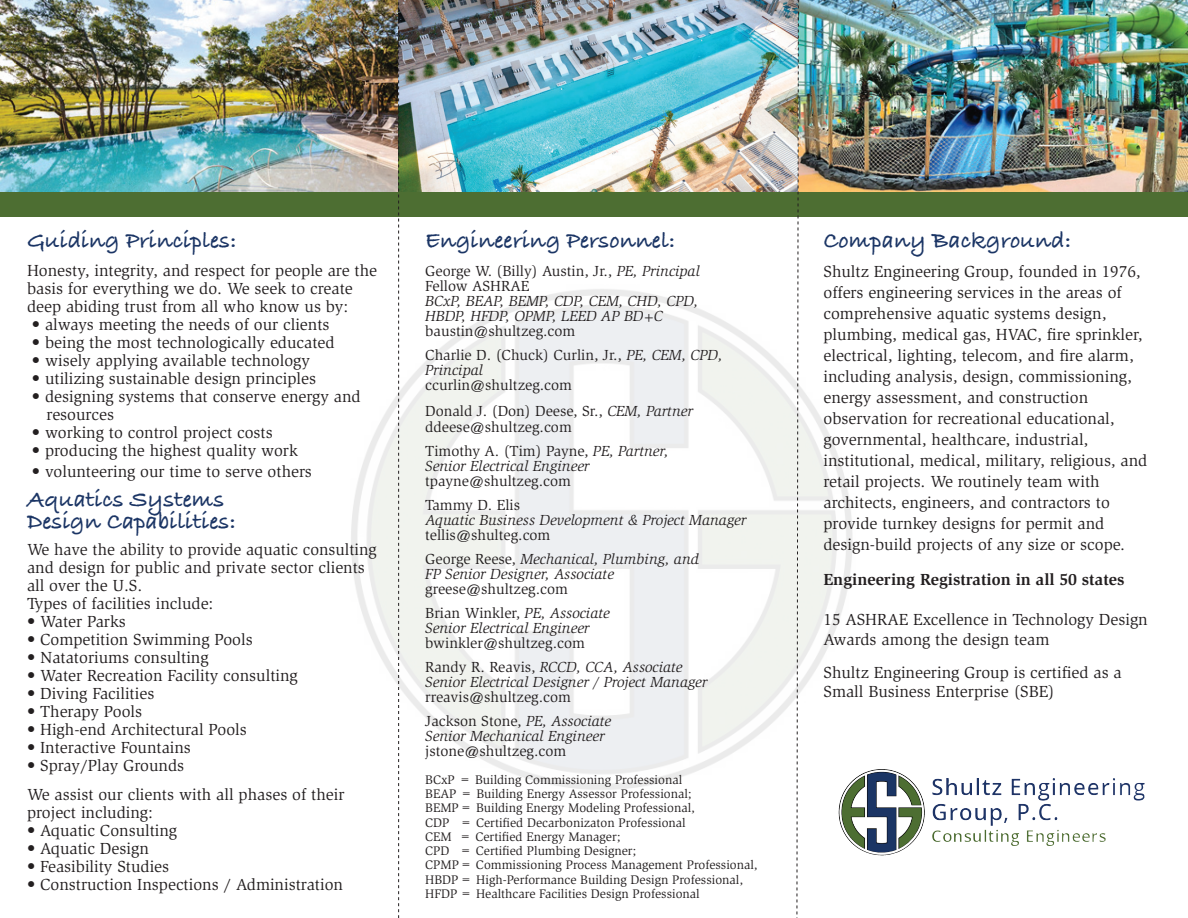
<style>
.page{position:relative;width:1188px;height:918px;background:#fff}
.page>*{position:absolute;margin:0;border:0;box-sizing:border-box;transform-origin:0 0}
.t1{font:24px "Bradley Hand ITCTT Bold";color:#1b3565}
.t2{font:16.5px/21px "Slimbach";color:#231f20}
.t3{font:700 16.5px "Slimbach";color:#231f20}
.t4{font:15px "Slimbach";color:#231f20}
.t5{font:italic 15px "Slimbach";color:#231f20}
.t6{font:12.75px/14.2px "Slimbach";color:#231f20}
.s1{font-style:italic}
.s2{font-style:normal}
</style>
<div class="page">
<img style="left:799px;top:0;width:389px;height:192px">
<img style="left:0;top:0;width:398px;height:192px">
<img style="left:399px;top:0;width:397px;height:192px">
<div style="left:0;top:192px;width:1188px;height:24px;background:#4d6e32"></div>
<img style="left:839px;top:769px;width:55px;height:86px">
<svg style="left:796px;top:0;width:3px;height:918px"></svg>
<svg style="left:398px;top:0;width:1px;height:918px"></svg>
<p class="t1" style="left:27px;top:222px;width:211px">Guiding Principles:</p>
<p class="t2" style="left:27px;top:262px;width:352px;line-height:18px">Honesty, integrity, and respect for people are the basis for everything we do. We seek to create deep abiding trust from all who know us by:</p>
<p class="t2" style="left:32px;top:314px;width:299px">• always meeting the needs of our clients</p>
<p class="t2" style="left:32px;top:332px;width:304px">• being the most technologically educated</p>
<p class="t2" style="left:32px;top:350px;width:280px">• wisely applying available technology</p>
<p class="t2" style="left:32px;top:368px;width:286px">• utilizing sustainable design principles</p>
<p class="t2" style="left:32px;top:386px;width:330px">• designing systems that conserve energy and</p>
<p class="t2" style="left:47px;top:404px;width:69px">resources</p>
<p class="t2" style="left:32px;top:422px;width:242px">• working to control project costs</p>
<p class="t2" style="left:32px;top:440px;width:267px">• producing the highest quality work</p>
<p class="t2" style="left:32px;top:461px;width:282px">• volunteering our time to serve others</p>
<p class="t1" style="left:27px;top:481px;width:199px">Aquatics Systems</p>
<p class="t1" style="left:27px;top:503px;width:210px">Design Capabilities:</p>
<p class="t2" style="left:27px;top:541px;width:351px;line-height:18px">We have the ability to provide aquatic consulting and design for public and private sector clients all over the U.S.</p>
<p class="t2" style="left:27px;top:593px;width:188px">Types of facilities include:</p>
<p class="t2" style="left:27px;top:611px;width:100px">• Water Parks</p>
<p class="t2" style="left:27px;top:629px;width:227px">• Competition Swimming Pools</p>
<p class="t2" style="left:27px;top:647px;width:183px">• Natatoriums consulting</p>
<p class="t2" style="left:27px;top:665px;width:272px">• Water Recreation Facility consulting</p>
<p class="t2" style="left:27px;top:683px;width:129px">• Diving Facilities</p>
<p class="t2" style="left:27px;top:701px;width:117px">• Therapy Pools</p>
<p class="t2" style="left:27px;top:719px;width:221px">• High-end Architectural Pools</p>
<p class="t2" style="left:27px;top:737px;width:165px">• Interactive Fountains</p>
<p class="t2" style="left:27px;top:755px;width:159px">• Spray/Play Grounds</p>
<p class="t2" style="left:27px;top:785px;width:319px;line-height:18px">We assist our clients with all phases of their project including:</p>
<p class="t2" style="left:27px;top:820px;width:152px">• Aquatic Consulting</p>
<p class="t2" style="left:27px;top:838px;width:123px">• Aquatic Design</p>
<p class="t2" style="left:27px;top:856px;width:144px">• Feasibility Studies</p>
<p class="t2" style="left:27px;top:874px;width:318px">• Construction Inspections / Administration</p>
<p class="t1" style="left:425px;top:222px;width:251px">Engineering Personnel:</p>
<p class="t1" style="left:824px;top:222px;width:249px">Company Background:</p>
<p class="t2" style="left:824px;top:262px;width:321px">Shultz Engineering Group, founded in 1976, offers engineering services in the areas of comprehensive aquatic systems design, plumbing, medical gas, HVAC, fire sprinkler, electrical, lighting, telecom, and fire alarm, including analysis, design, commissioning,</p>
<p class="t2" style="left:824px;top:388px;width:266px">energy assessment, and construction</p>
<p class="t2" style="left:824px;top:409px;width:293px">observation for recreational educational,</p>
<p class="t2" style="left:824px;top:430px;width:267px">governmental, healthcare, industrial,</p>
<p class="t2" style="left:824px;top:451px;width:325px">institutional, medical, military, religious, and retail projects. We routinely team with</p>
<p class="t2" style="left:824px;top:493px;width:288px">architects, engineers, and contractors to</p>
<p class="t2" style="left:824px;top:514px;width:282px">provide turnkey designs for permit and</p>
<p class="t2" style="left:824px;top:535px;width:303px">design-build projects of any size or scope.</p>
<p class="t3" style="left:824px;top:570px;width:302px">Engineering Registration in all 50 states</p>
<p class="t2" style="left:824px;top:610px;width:326px;line-height:19.5px">15 ASHRAE Excellence in Technology Design<br>Awards among the design team</p>
<p class="t2" style="left:824px;top:663px;width:300px;line-height:19.5px">Shultz Engineering Group is certified as a<br>Small Business Enterprise (SBE)</p>
<p class="t4" style="left:425px;top:262px;width:276px">George W. (Billy) Austin, Jr., <span class="s1">PE, Principal</span></p>
<p class="t4" style="left:425px;top:277px;width:106px">Fellow ASHRAE</p>
<p class="t5" style="left:425px;top:293px;width:275px">BCxP, BEAP, BEMP, CDP, CEM, CHD, CPD,</p>
<p class="t5" style="left:425px;top:308px;width:239px">HBDP, HFDP, OPMP, LEED AP BD+C</p>
<p class="t4" style="left:425px;top:322px;width:152px">baustin@shultzeg.com</p>
<p class="t4" style="left:425px;top:346px;width:299px">Charlie D. (Chuck) Curlin, Jr., <span class="s1">PE, CEM, CPD,</span></p>
<p class="t5" style="left:425px;top:362px;width:59px">Principal</p>
<p class="t4" style="left:425px;top:376px;width:148px">ccurlin@shultzeg.com</p>
<p class="t4" style="left:425px;top:402px;width:269px">Donald J. (Don) Deese, Sr., <span class="s1">CEM, Partner</span></p>
<p class="t4" style="left:425px;top:418px;width:148px">ddeese@shultzeg.com</p>
<p class="t4" style="left:425px;top:442px;width:245px">Timothy A. (Tim) Payne, <span class="s1">PE, Partner,</span></p>
<p class="t5" style="left:425px;top:458px;width:166px">Senior Electrical Engineer</p>
<p class="t4" style="left:425px;top:472px;width:147px">tpayne@shultzeg.com</p>
<p class="t4" style="left:425px;top:496px;width:96px">Tammy D. Elis</p>
<p class="t5" style="left:425px;top:512px;width:323px">Aquatic Business Development &amp; Project Manager</p>
<p class="t4" style="left:425px;top:526px;width:127px">tellis@shulteg.com</p>
<p class="t5" style="left:425px;top:551px;width:275px"><span class="s2">George Reese,</span> Mechanical, Plumbing, and</p>
<p class="t5" style="left:425px;top:566px;width:190px">FP Senior Designer, Associate</p>
<p class="t4" style="left:425px;top:580px;width:144px">greese@shultzeg.com</p>
<p class="t4" style="left:425px;top:604px;width:186px">Brian Winkler, <span class="s1">PE, Associate</span></p>
<p class="t5" style="left:425px;top:620px;width:166px">Senior Electrical Engineer</p>
<p class="t4" style="left:425px;top:634px;width:161px">bwinkler@shultzeg.com</p>
<p class="t5" style="left:425px;top:659px;width:259px"><span class="s2">Randy R. Reavis,</span> RCCD, CCA, Associate</p>
<p class="t5" style="left:425px;top:674px;width:284px">Senior Electrical Designer / Project Manager</p>
<p class="t4" style="left:425px;top:688px;width:147px">rreavis@shultzeg.com</p>
<p class="t4" style="left:425px;top:712px;width:187px">Jackson Stone, <span class="s1">PE, Associate</span></p>
<p class="t5" style="left:425px;top:728px;width:181px">Senior Mechanical Engineer</p>
<p class="t4" style="left:425px;top:742px;width:142px">jstone@shultzeg.com</p>
<p class="t6" style="left:425px;top:773px;width:259px">BCxP = Building Commissioning Professional</p>
<p class="t6" style="left:425px;top:787px;width:268px">BEAP = Building Energy Assessor Professional;</p>
<p class="t6" style="left:425px;top:801px;width:271px">BEMP = Building Energy Modeling Professional,</p>
<p class="t6" style="left:425px;top:815px;width:262px">CDP = Certified Decarbonizaton Professional</p>
<p class="t6" style="left:425px;top:830px;width:197px">CEM = Certified Energy Manager;</p>
<p class="t6" style="left:425px;top:844px;width:213px">CPD = Certified Plumbing Designer;</p>
<p class="t6" style="left:425px;top:858px;width:334px">CPMP= Commissioning Process Management Professional,<br>HBDP = High-Performance Building Design Professional,<br>HFDP = Healthcare Facilities Design Professional</p>
</div>
